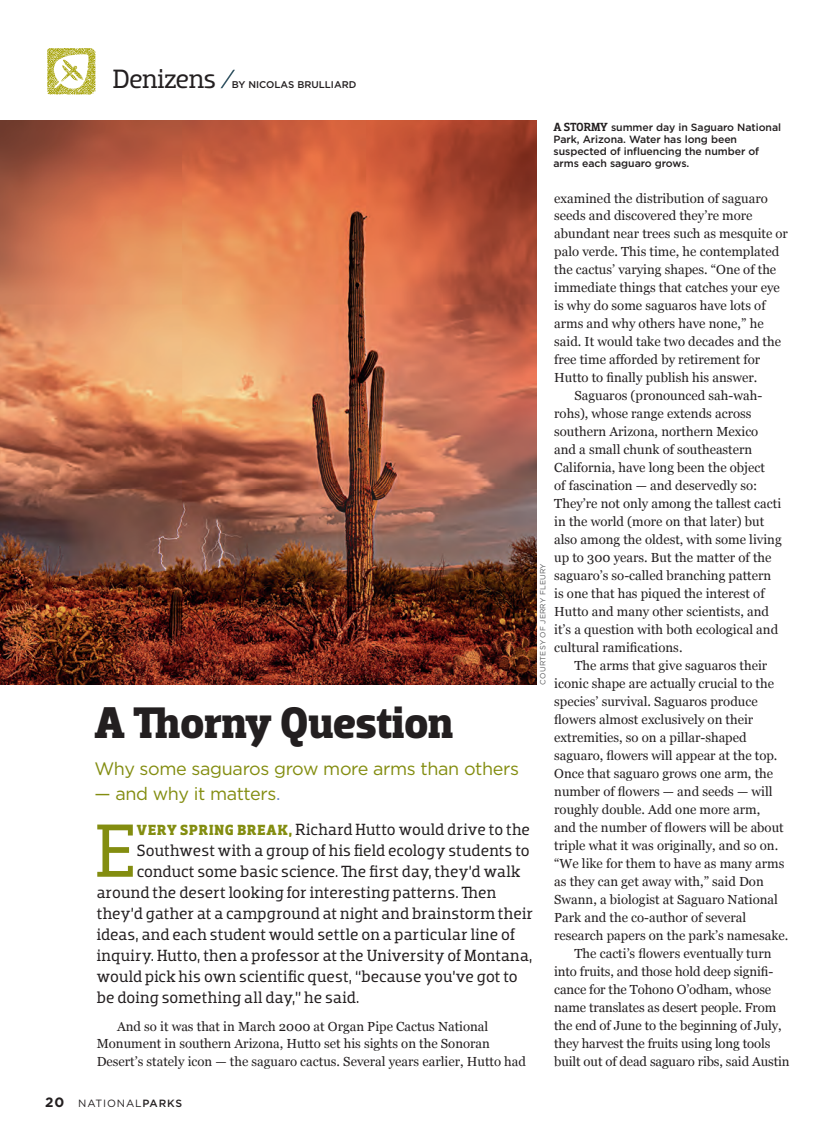
<style>
.page{position:relative;width:837px;height:1134px;background:#fff}
.page>*{position:absolute;margin:0;border:0;box-sizing:border-box;transform-origin:0 0}
.Dept_drop_cap_intro{font:76.8px "Dobra Slab";color:#838d10}
.TM_Dept_hed{font:700 45px "Dobra Slab";letter-spacing:-.015em;color:#231f20}
.t1{font:27px "Dobra Slab";letter-spacing:-.03em;color:#231f20}
.TM_Dept_dek{font:18px "Gotham";letter-spacing:-.02em;color:#838d10}
.Dept_drop_cap_intro-2{font:16.5px "Dobra Slab";letter-spacing:.005em;color:#231f20}
.Serif_Body_copy_inde{font:13.2px/18px "Georgia";color:#231f20}
.t2{font:500 10.5px/12px "Gotham";letter-spacing:-.005em;color:#231f20}
.t3{font:10.5px "Gotham";letter-spacing:.08em;color:#231f20}
.Author_by_line{font:500 9.75px "Gotham";color:#231f20}
.Photo_Credit{font:7.5px "Gotham";letter-spacing:.025em;color:#57585a}
.s1{font-family:"Dobra Slab";font-size:12px}
.s2{color:#6888c1}
.s3{font-weight:700;font-size:15px;color:#838d10}
.s4{font-weight:700;font-size:13.5px}
.s5{font-weight:500}
</style>
<div class="page">
<svg style="left:220px;top:70px;width:15px;height:18px"></svg>
<svg style="left:47px;top:48px;width:49px;height:47px"></svg>
<img style="left:0;top:121px;width:536px;height:563px">
<h3 class="t1" style="left:113px;top:63px;width:105px">Denizens</h3>
<p class="Author_by_line" style="left:232px;top:78px;width:126px">BY NICOLAS BRULLIARD</p>
<p class="t2" style="left:554px;top:121px;width:229px"><span class="s1">A STORMY</span> summer day in Saguaro National Park, Arizona. Water has long been suspected of influencing the number of arms each saguaro grows.</p>
<p class="Photo_Credit" style="left:539px;top:685px;width:123px;rotate:-90deg">COURTESY OF JERRY FLEURY</p>
<p class="TM_Dept_hed" style="left:94px;top:696px;width:360px">A Thorny Question</p>
<p class="TM_Dept_dek" style="left:94px;top:757px;width:426px">Why some saguaros grow more arms than others</p>
<p class="TM_Dept_dek" style="left:94px;top:782px;width:188px">— and why it matters<span class="s2">.</span></p>
<p class="Dept_drop_cap_intro" style="left:95px;top:806px;width:43px">E</p>
<p class="Dept_drop_cap_intro-2" style="left:137px;top:819px;width:395px"><span class="s3">VERY SPRING BREAK,</span> Richard Hutto would drive to the</p>
<p class="Dept_drop_cap_intro-2" style="left:137px;top:840px;width:394px">Southwest with a group of his field ecology students to</p>
<p class="Dept_drop_cap_intro-2" style="left:137px;top:861px;width:385px">conduct some basic science. The first day, they’d walk</p>
<p class="Dept_drop_cap_intro-2" style="left:97px;top:883px;width:401px">around the desert looking for interesting patterns. Then</p>
<p class="Dept_drop_cap_intro-2" style="left:97px;top:904px;width:438px">they’d gather at a campground at night and brainstorm their</p>
<p class="Dept_drop_cap_intro-2" style="left:97px;top:925px;width:420px">ideas, and each student would settle on a particular line of</p>
<p class="Dept_drop_cap_intro-2" style="left:97px;top:946px;width:437px">inquiry. Hutto, then a professor at the University of Montana,</p>
<p class="Dept_drop_cap_intro-2" style="left:97px;top:967px;width:422px">would pick his own scientific quest, “because you’ve got to</p>
<p class="Dept_drop_cap_intro-2" style="left:97px;top:988px;width:264px">be doing something all day,” he said.</p>
<p class="Serif_Body_copy_inde" style="left:97px;top:1016px;width:431px;text-indent:20px">And so it was that in March 2000 at Organ Pipe Cactus National<br>Monument in southern Arizona, Hutto set his sights on the Sonoran<br>Desert’s stately icon — the saguaro cactus. Several years earlier, Hutto had</p>
<p class="Serif_Body_copy_inde" style="left:554px;top:188px;width:235px">examined the distribution of saguaro seeds and discovered they’re more abundant near trees such as mesquite or palo verde. This time, he contemplated the cactus’ varying shapes. “One of the immediate things that catches your eye is why do some saguaros have lots of arms and why others have none,” he said. It would take two decades and the free time afforded by retirement for Hutto to finally publish his answer.</p>
<p class="Serif_Body_copy_inde" style="left:554px;top:386px;width:229px;text-indent:20px">Saguaros (pronounced sah-wah&shy;rohs), whose range extends across southern Arizona, northern Mexico and a small chunk of southeastern California, have long been the object<br>of fascination — and deservedly so:<br>They’re not only among the tallest cacti in the world (more on that later) but also among the oldest, with some living up to 300 years. But the matter of the saguaro’s so-called branching pattern is one that has piqued the interest of Hutto and many other scientists, and it’s a question with both ecological and cultural ramifications.</p>
<p class="Serif_Body_copy_inde" style="left:554px;top:656px;width:236px;text-indent:20px">The arms that give saguaros their iconic shape are actually crucial to the species’ survival. Saguaros produce flowers almost exclusively on their extremities, so on a pillar-shaped saguaro, flowers will appear at the top.<br>Once that saguaro grows one arm, the number of flowers — and seeds — will roughly double. Add one more arm,<br>and the number of flowers will be about triple what it was originally, and so on. “We like for them to have as many arms as they can get away with,” said Don Swann, a biologist at Saguaro National Park and the co-author of several research papers on the park’s namesake.</p>
<p class="Serif_Body_copy_inde" style="left:554px;top:944px;width:237px;text-indent:20px">The cacti’s flowers eventually turn into fruits, and those hold deep signifi&shy;cance for the Tohono O’odham, whose name translates as desert people. From the end of June to the beginning of July, they harvest the fruits using long tools built out of dead saguaro ribs, said Austin</p>
<p class="t3" style="left:45px;top:1097px;width:139px"><span class="s4">20</span> NATIONAL<span class="s5">PARKS</span></p>
</div>
